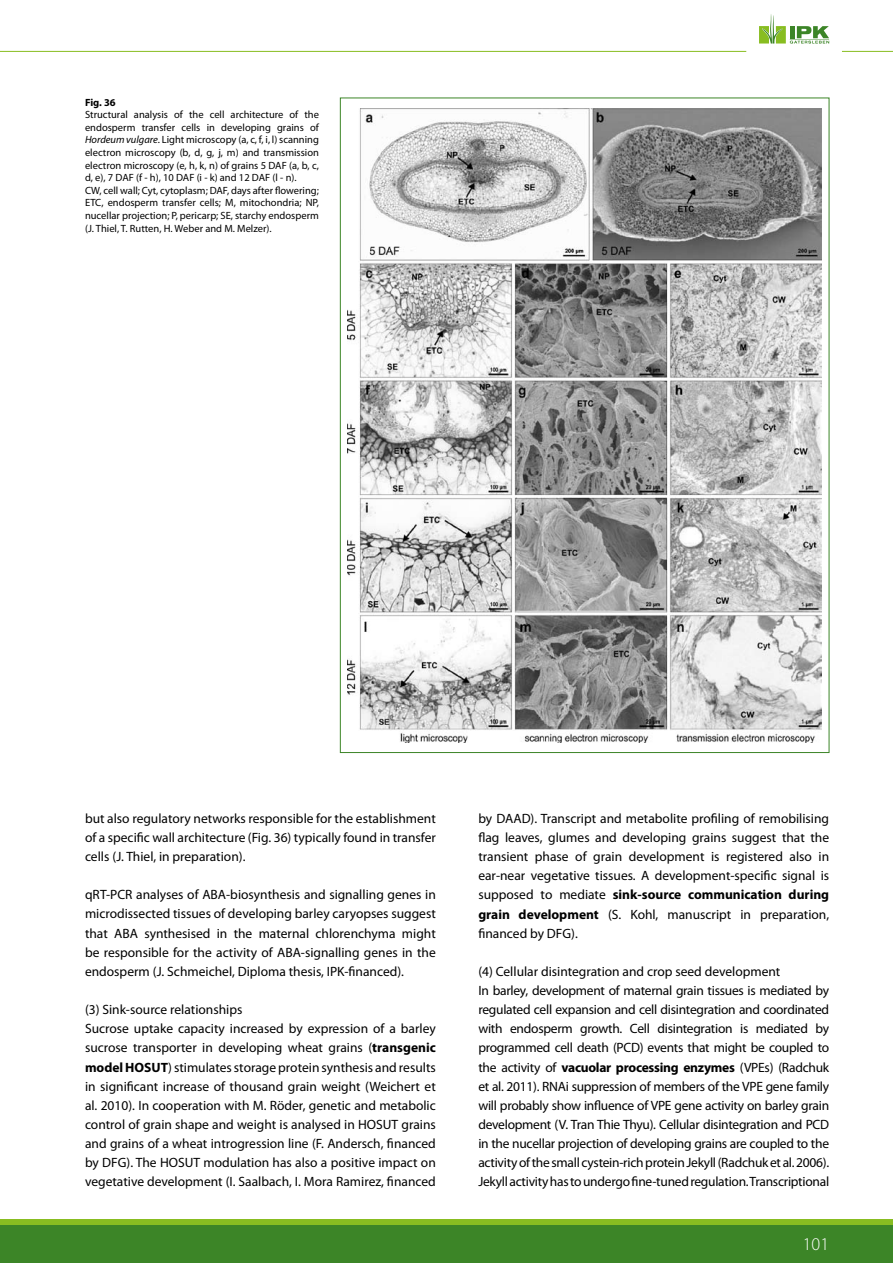
<style>
.page{position:relative;width:893px;height:1263px;background:#fff}
.page>*{position:absolute;margin:0;border:0;box-sizing:border-box;transform-origin:0 0}
.t1{font:300 18px "Myriad Pro";color:#fff}
.t2{font:13.5px/19.2px "Myriad Pro";color:#000;text-align:justify}
.t3{font:13.5px/19.2px "Myriad Pro";letter-spacing:-.02em;color:#000}
.t4{font:10.5px/12.6px "Myriad Pro";color:#000}
.t5{font:700 10.5px "Myriad Pro";color:#000}
.s1{font-style:italic}
.s2{font-weight:700}
</style>
<div class="page">
<svg style="left:759px;top:14px;width:70px;height:30px"></svg>
<div style="left:0;top:1222px;width:893px;height:41px;background:#3c8527"></div>
<div style="left:0;top:1219px;width:893px;height:5px;background:#88bd21"></div>
<hr style="left:842px;top:51px;width:51px;height:1px;background:#88bd21">
<hr style="left:0;top:51px;width:746px;height:1px;background:#88bd21">
<img style="left:348px;top:108px;width:474px;height:634px">
<p class="t5" style="left:85px;top:95px;width:32px">Fig. 36</p>
<p class="t4" style="left:85px;top:108px;width:235px">Structural analysis of the cell architecture of the endosperm transfer cells in developing grains of <span class="s1">Hordeum vulgare</span>. Light microscopy (a, c, f, i, l) scanning electron microscopy (b, d, g, j, m) and transmission electron microscopy (e, h, k, n) of grains 5 DAF (a, b, c, d, e), 7 DAF (f - h), 10 DAF (i - k) and 12 DAF (l - n).<br>CW, cell wall; Cyt, cytoplasm; DAF, days after flowering; ETC, endosperm transfer cells; M, mitochondria; NP, nucellar projection; P, pericarp; SE, starchy endosperm (J. Thiel, T. Rutten, H. Weber and M. Melzer).</p>
<p class="t2" style="left:85px;top:808px;width:352px">but also regulatory networks responsible for the establishment of a specific wall architecture (Fig. 36) typically found in transfer cells (J. Thiel, in preparation).</p>
<p class="t2" style="left:85px;top:885px;width:352px">qRT-PCR analyses of ABA-biosynthesis and signalling genes in microdissected tissues of developing barley caryopses suggest that ABA</p>
<p class="t2" style="left:85px;top:923px;width:352px;text-indent:59px">synthesised in the maternal chlorenchyma might be responsible for the activity of ABA-signalling genes in the endosperm (J. Schmeichel, Diploma thesis, IPK-financed).</p>
<p class="t2" style="left:85px;top:1000px;width:352px;text-align:left">(3) Sink-source relationships<br>Sucrose uptake capacity increased by expression of a barley sucrose transporter in developing wheat grains (<span class="s2">transgenic model HOSUT</span>) stimulates storage protein synthesis and results in significant increase of thousand grain weight (Weichert et al. 2010). I n cooperation with M. Röder, genetic and metabolic control of grain shape and weight is analysed in HOSUT grains and grains of a wheat introgression line (F. Andersch, financed by DFG). The HOSUT modulation has also a positive impact on vegetative development (I. Saalbach, I. Mora Ramirez, financed</p>
<p class="t2" style="left:478px;top:808px;width:352px">by DAAD). Transcript and metabolite profiling of remobilising flag leaves, glumes and developing grains suggest that the transient phase of grain development is registered also in ear-near vegetative tissues. A development-specific signal is supposed to mediate <span class="s2">sink-source communication during grain development</span> (S. Kohl, manuscript in preparation, financed by DFG).</p>
<p class="t3" style="left:478px;top:961px;width:352px">(4) Cellular disintegration and crop seed development<br>I n barley, development of maternal grain tissues is mediated by regulated cell expansion and cell disintegration and coordinated with endosperm growth. Cell disintegration is mediated by programmed cell death (PCD) events that might be coupled to the activity of <span class="s2">vacuolar processing enzymes</span> (VPEs) (Radchuk et al. 2011). RNAi suppression of members of the VPE gene family will probably show influence of VPE gene activity on barley grain development (V. Tran Thie Thyu). Cellular disintegration and PCD in the nucellar projection of developing grains are coupled to the activity of the small cystein-rich protein Jekyll (Radchuk et al. 2006).<br>Jekyll activity has to undergo fine-tuned regulation. Transcriptional</p>
<h1 class="t1" style="left:803px;top:1233px;width:28px">101</h1>
</div>
